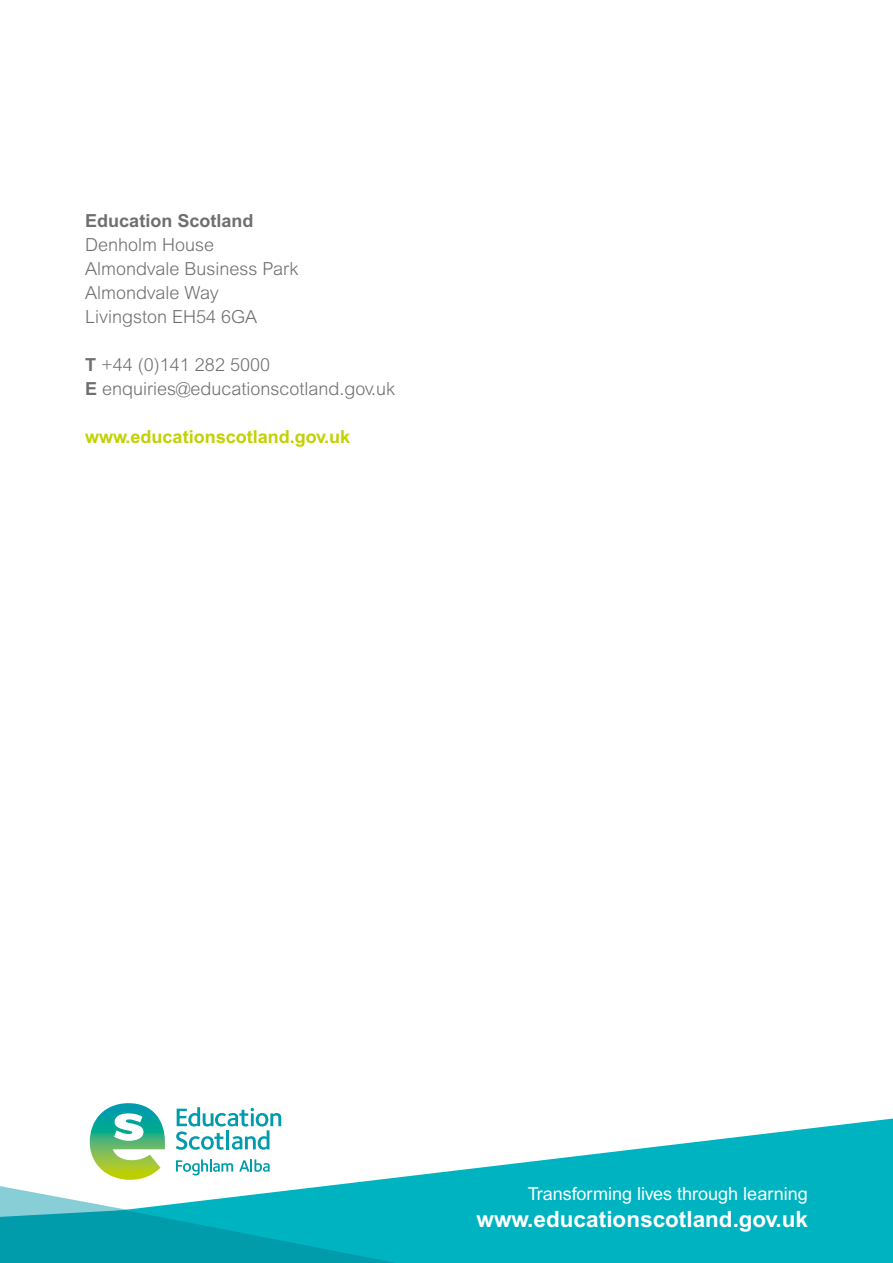
<style>
.page{position:relative;width:893px;height:1263px;background:#fff}
.page>*{position:absolute;margin:0;border:0;box-sizing:border-box;transform-origin:0 0}
.t1{font:700 22.5px "Arial";color:#fff}
.t2{font:300 18px/24px "Arial";color:#706f6f}
.t3{font:18px "Arial";color:#fff}
.t4{font:700 18px "Arial";color:#c2d100}
.t5{font:700 18px "Arial";color:#706f6f}
.s1{font-weight:700}
</style>
<div class="page">
<svg style="left:89px;top:1118px;width:804px;height:145px;fill:#00b3c1"></svg>
<svg style="left:0;top:1186px;width:413px;height:77px;background:#27b4c0"></svg>
<svg style="left:90px;top:1103px;width:75px;height:77px"></svg>
<svg style="left:176px;top:1107px;width:105px;height:43px"></svg>
<svg style="left:176px;top:1159px;width:57px;height:16px"></svg>
<svg style="left:239px;top:1159px;width:31px;height:13px"></svg>
<p class="t5" style="left:85px;top:210px;width:170px">Education Scotland</p>
<p class="t2" style="left:85px;top:232px;width:215px">Denholm House<br>Almondvale Business Park<br>Almondvale Way<br>Livingston EH54 6GA</p>
<p class="t2" style="left:85px;top:352px;width:311px"><span class="s1">T</span> +44 (0)141 282 5000<br><span class="s1">E</span> enquiries@educationscotland.gov.uk</p>
<p class="t4" style="left:85px;top:426px;width:267px">www.educationscotland.gov.uk</p>
<p class="t3" style="left:528px;top:1183px;width:282px">Transforming lives through learning</p>
<p class="t1" style="left:477px;top:1206px;width:333px">www.educationscotland.gov.uk</p>
</div>
